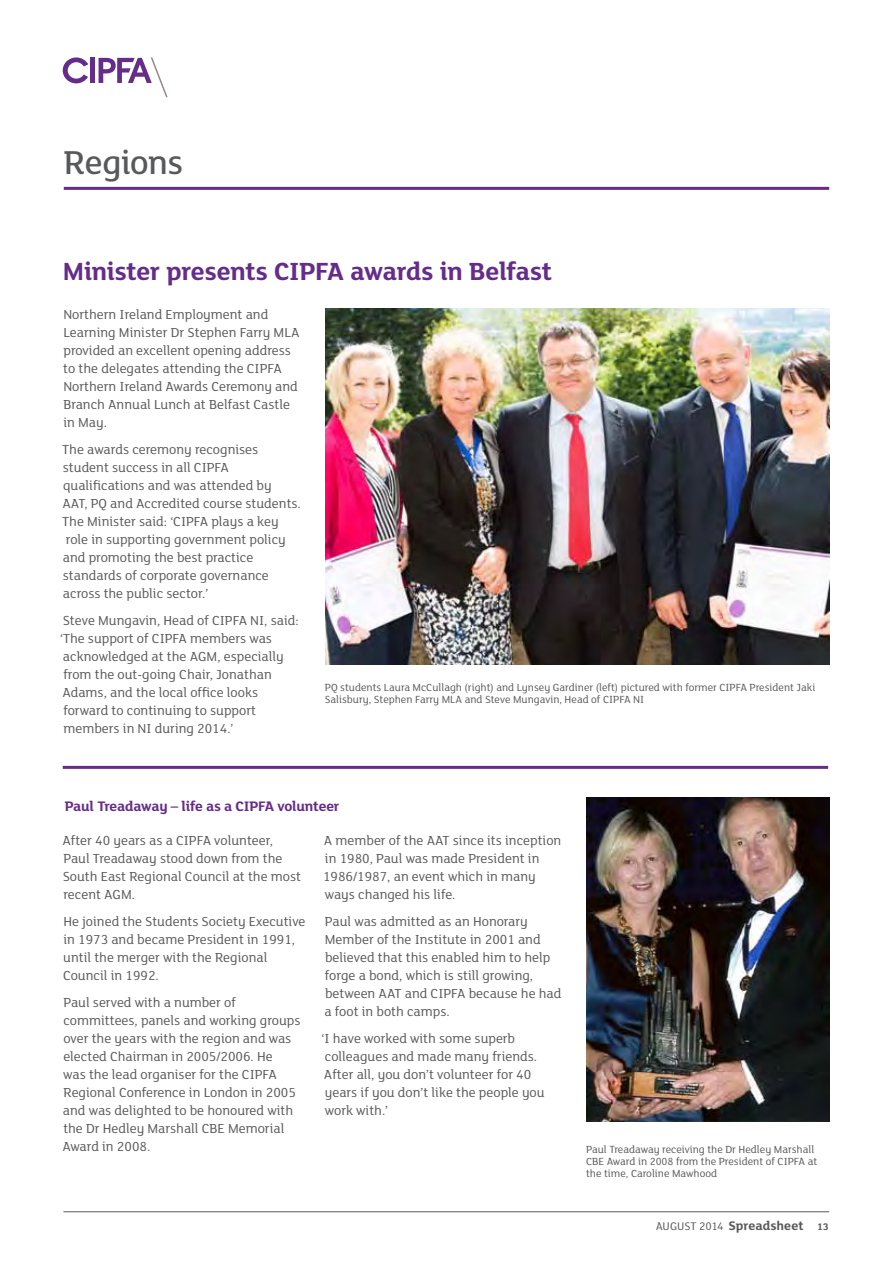
<style>
.page{position:relative;width:893px;height:1263px;background:#fff}
.page>*{position:absolute;margin:0;border:0;box-sizing:border-box;transform-origin:0 0}
.t1{font:500 36px "FS Lola";letter-spacing:-.015em;color:#58595b}
.t2{font:700 27px "FS Lola";color:#652d89}
.t3{font:700 15px "FS Lola";letter-spacing:-.025em;color:#652d89}
.t4{font:14.25px/18px "FS Lola";color:#58595b}
.t5{font:700 13.5px "FS Lola";color:#58595b}
.t6{font:11.25px/12px "FS Lola";color:#58595b}
.s1{font-weight:400;font-size:12px}
.s2{font-size:10.5px}
</style>
<div class="page">
<hr style="left:63px;top:1211px;width:766px;height:1px;background:#58595b">
<div style="left:90px;top:58px;width:5px;height:25px;background:#652d89"></div>
<svg style="left:99px;top:57px;width:69px;height:40px"></svg>
<svg style="left:63px;top:57px;width:25px;height:26px"></svg>
<hr style="left:64px;top:187px;width:765px;height:3px;background:#652d89">
<hr style="left:63px;top:766px;width:765px;height:3px;background:#652d89">
<img style="left:326px;top:309px;width:503px;height:356px">
<img style="left:586px;top:797px;width:243px;height:324px">
<h1 class="t1" style="left:64px;top:139px;width:121px">Regions</h1>
<h2 class="t2" style="left:63px;top:252px;width:226px">Minister presents CIPFA</h2>
<h2 class="t2" style="left:350px;top:252px;width:204px">awards in Belfast</h2>
<p class="t4" style="left:63px;top:305px;width:238px">Northern Ireland Employment and<br>Learning Minister Dr Stephen Farry MLA provided an excellent opening address to the delegates attending the CIPFA<br>Northern Ireland Awards Ceremony and<br>Branch Annual Lunch at Belfast Castle in May.</p>
<p class="t4" style="left:62px;top:440px;width:240px">The awards ceremony recognises student success in all CIPFA qualifications and was attended by<br>AAT, PQ and Accredited course students.<br>The Minister said: ‘CIPFA plays a key role in supporting government policy and promoting the best practice standards of corporate governance across the public sector.’</p>
<p class="t4" style="left:60px;top:611px;width:240px">Steve Mungavin, Head of CIPFA NI, said: ‘The support of CIPFA members was acknowledged at the AGM, especially from the out-going Chair, Jonathan Adams, and the local office looks forward to continuing to support members in NI during 2014.’</p>
<p class="t6" style="left:325px;top:681px;width:492px">PQ students Laura McCullagh (right) and Lynsey Gardiner (left) pictured with former CIPFA President Jaki<br>Salisbury, Stephen Farry MLA and Steve Mungavin, Head of CIPFA NI</p>
<p class="t3" style="left:65px;top:796px;width:180px">Paul Treadaway – life as a CIPFA</p>
<p class="t3" style="left:277px;top:796px;width:63px">volunteer</p>
<p class="t4" style="left:62px;top:831px;width:240px">After 40 years as a CIPFA volunteer,<br>Paul Treadaway stood down from the<br>South East Regional Council at the most recent AGM.</p>
<p class="t4" style="left:63px;top:912px;width:244px">He joined the Students Society Executive in 1973 and became President in 1991, until the merger with the Regional<br>Council in 1992.</p>
<p class="t4" style="left:62px;top:993px;width:239px">Paul served with a number of committees, panels and working groups over the years with the region and was elected Chairman in 2005/2006. He<br>was the lead organiser for the CIPFA<br>Regional Conference in London in 2005 and was delighted to be honoured with the Dr Hedley Marshall CBE Memorial<br>Award in 2008.</p>
<p class="t4" style="left:323px;top:831px;width:240px">A member of the AAT since its inception in 1980, Paul was made President in<br>1986/1987, an event which in many ways changed his life.</p>
<p class="t4" style="left:324px;top:912px;width:239px">Paul was admitted as an Honorary<br>Member of the Institute in 2001 and believed that this enabled him to help forge a bond, which is still growing, between AAT and CIPFA because he had a foot in both camps.</p>
<p class="t4" style="left:322px;top:1029px;width:225px">‘I have worked with some superb colleagues and made many friends.<br>After all, you don’t volunteer for 40 years if you don’t like the people you work with.’</p>
<p class="t6" style="left:586px;top:1143px;width:233px">Paul Treadaway receiving the Dr Hedley Marshall<br>CBE Award in 2008 from the President of CIPFA at the time, Caroline Mawhood</p>
<p class="t5" style="left:656px;top:1216px;width:174px"><span class="s1">AUGUST 2014</span> Spreadsheet <span class="s2">13</span></p>
</div>
